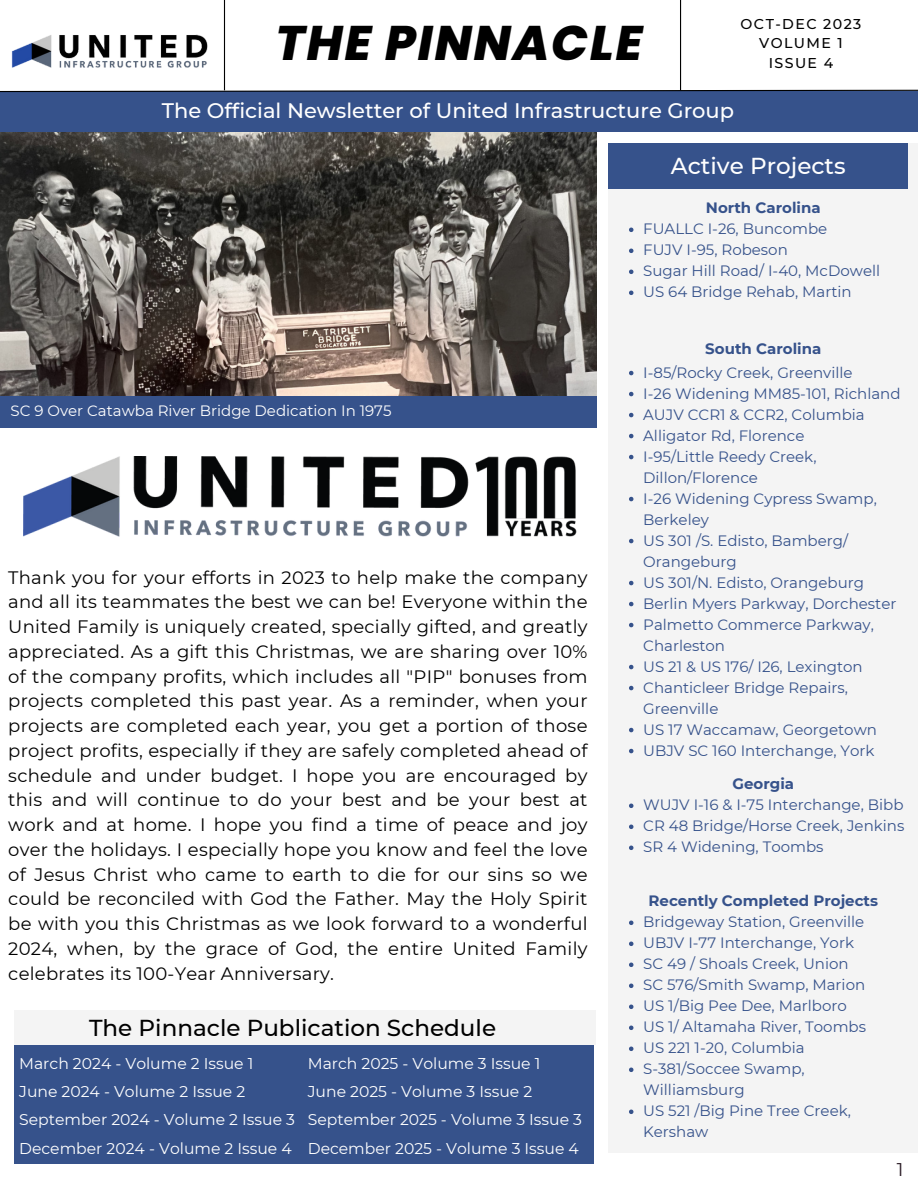
<style>
.page{position:relative;width:918px;height:1188px;background:#fff}
.page>*{position:absolute;margin:0;border:0;box-sizing:border-box;transform-origin:0 0}
.t1{font:italic 800 48.45px "Poppins";letter-spacing:.04em;color:#000}
.t2{font:500 23.1px "Montserrat";color:#000}
.t3{font:500 23.1px "Montserrat";color:#fff}
.t4{font:500 21px "Montserrat";color:#fff}
.t5{font:18.45px "Montserrat";color:#291b25}
.t6{font:18px/24.8px "Montserrat";letter-spacing:.015em;color:#000;text-align:justify}
.t7{font:15.6px "Montserrat";color:#fff}
.t8{font:15px/21px "Montserrat";color:#36528b}
.t9{font:700 15px "Montserrat";color:#36528b}
.t10{font:15px "Montserrat";color:#fff}
.t11{font:500 14.25px/19.2px "Montserrat";letter-spacing:.1em;color:#000;text-align:center}
</style>
<div class="page">
<div style="left:0;top:92px;width:918px;height:40px;background:#36528b"></div>
<hr style="left:224px;top:0;width:1px;height:90px;background:#000">
<hr style="left:680px;top:0;width:1px;height:90px;background:#000">
<div style="left:609px;top:143px;width:309px;height:1010px;background:#f4f4f4"></div>
<div style="left:608px;top:143px;width:299px;height:46px;background:#36528b"></div>
<img style="left:11px;top:34px;width:197px;height:34px">
<svg style="left:0;top:89px;width:918px;height:4px"></svg>
<div style="left:15px;top:1033px;width:579px;height:131px;background:#36528b"></div>
<div style="left:15px;top:1010px;width:581px;height:35px;background:#f4f4f4"></div>
<div style="left:0;top:396px;width:596px;height:32px;background:#36528b"></div>
<img style="left:24px;top:456px;width:553px;height:81px">
<img style="left:0;top:133px;width:596px;height:263px">
<svg style="left:629px;top:228px;width:4px;height:4px"></svg>
<svg style="left:629px;top:249px;width:4px;height:4px"></svg>
<svg style="left:629px;top:270px;width:4px;height:4px"></svg>
<svg style="left:629px;top:291px;width:4px;height:4px"></svg>
<svg style="left:629px;top:371px;width:4px;height:4px"></svg>
<svg style="left:629px;top:392px;width:4px;height:4px"></svg>
<svg style="left:629px;top:413px;width:4px;height:4px"></svg>
<svg style="left:629px;top:434px;width:4px;height:4px"></svg>
<svg style="left:629px;top:455px;width:4px;height:4px"></svg>
<svg style="left:629px;top:497px;width:4px;height:4px"></svg>
<svg style="left:629px;top:539px;width:4px;height:4px"></svg>
<svg style="left:629px;top:581px;width:4px;height:4px"></svg>
<svg style="left:629px;top:602px;width:4px;height:4px"></svg>
<svg style="left:629px;top:623px;width:4px;height:4px"></svg>
<svg style="left:629px;top:665px;width:4px;height:4px"></svg>
<svg style="left:629px;top:686px;width:4px;height:4px"></svg>
<svg style="left:629px;top:728px;width:4px;height:4px"></svg>
<svg style="left:629px;top:749px;width:4px;height:4px"></svg>
<svg style="left:629px;top:804px;width:4px;height:4px"></svg>
<svg style="left:629px;top:825px;width:4px;height:4px"></svg>
<svg style="left:629px;top:846px;width:4px;height:4px"></svg>
<svg style="left:629px;top:921px;width:4px;height:4px"></svg>
<svg style="left:629px;top:942px;width:4px;height:4px"></svg>
<svg style="left:629px;top:963px;width:4px;height:4px"></svg>
<svg style="left:629px;top:984px;width:4px;height:4px"></svg>
<svg style="left:629px;top:1005px;width:4px;height:4px"></svg>
<svg style="left:629px;top:1026px;width:4px;height:4px"></svg>
<svg style="left:629px;top:1047px;width:4px;height:4px"></svg>
<svg style="left:629px;top:1068px;width:4px;height:4px"></svg>
<svg style="left:629px;top:1110px;width:4px;height:4px"></svg>
<p class="t1" style="left:276px;top:9px;width:368px">THE PINNACLE</p>
<p class="t11" style="left:741px;top:15px;width:122px">OCT-DEC 2023<br>VOLUME 1</p>
<p class="t11" style="left:769px;top:53px;width:66px">ISSUE 4</p>
<p class="t4" style="left:162px;top:98px;width:574px">The Official Newsletter of United Infrastructure Group</p>
<p class="t10" style="left:10px;top:402px;width:383px">SC 9 Over Catawba River Bridge Dedication In 1975</p>
<p class="t6" style="left:8px;top:565px;width:581px">Thank you for your efforts in 2023 to help make the company and all its teammates the best we can be! Everyone within the United Family is uniquely created, specially gifted, and greatly appreciated. As a gift this Christmas, we are sharing over 10% of the company profits, which includes all "PIP" bonuses from projects completed this past year. As a reminder, when your projects are completed each year, you get a portion of those project profits, especially if they are safely completed ahead of schedule and under budget. I hope you are encouraged by this and will continue to do your best and be your best at work and at home. I hope you find a time of peace and joy over the holidays. I especially hope you know and feel the love of Jesus Christ who came to earth to die for our sins so we could be reconciled with God the Father. May the Holy Spirit be with you this Christmas as we look forward to a wonderful 2024, when, by the grace of God, the entire United Family celebrates its 100-Year Anniversary.</p>
<p class="t2" style="left:89px;top:1013px;width:409px">The Pinnacle Publication Schedule</p>
<p class="t7" style="left:19px;top:1054px;width:236px">March 2024 - Volume 2 Issue 1</p>
<p class="t7" style="left:19px;top:1082px;width:227px">June 2024 - Volume 2 Issue 2</p>
<p class="t7" style="left:19px;top:1110px;width:277px">September 2024 - Volume 2 Issue 3</p>
<p class="t7" style="left:19px;top:1139px;width:274px">December 2024 - Volume 2 Issue 4</p>
<p class="t7" style="left:308px;top:1054px;width:234px">March 2025 - Volume 3 Issue 1</p>
<p class="t7" style="left:308px;top:1082px;width:226px">June 2025 - Volume 3 Issue 2</p>
<p class="t7" style="left:308px;top:1110px;width:276px">September 2025 - Volume 3 Issue 3</p>
<p class="t7" style="left:308px;top:1139px;width:273px">December 2025 - Volume 3 Issue 4</p>
<p class="t3" style="left:671px;top:152px;width:176px">Active Projects</p>
<p class="t9" style="left:706px;top:199px;width:116px">North Carolina</p>
<p class="t8" style="left:643px;top:218px;width:186px">FUALLC I-26, Buncombe</p>
<p class="t8" style="left:643px;top:239px;width:146px">FUJV I-95, Robeson</p>
<p class="t8" style="left:643px;top:260px;width:238px">Sugar Hill Road/ I-40, McDowell</p>
<p class="t8" style="left:643px;top:281px;width:210px">US 64 Bridge Rehab, Martin</p>
<p class="t9" style="left:705px;top:339px;width:118px">South Carolina</p>
<p class="t8" style="left:643px;top:362px;width:211px">I-85/Rocky Creek, Greenville</p>
<p class="t8" style="left:643px;top:383px;width:259px">I-26 Widening MM85-101, Richland</p>
<p class="t8" style="left:643px;top:404px;width:223px">AUJV CCR1 &amp; CCR2, Columbia</p>
<p class="t8" style="left:643px;top:425px;width:163px">Alligator Rd, Florence</p>
<p class="t8" style="left:643px;top:446px;width:175px">I-95/Little Reedy Creek,<br>Dillon/Florence</p>
<p class="t8" style="left:643px;top:488px;width:235px">I-26 Widening Cypress Swamp,<br>Berkeley</p>
<p class="t8" style="left:643px;top:530px;width:206px">US 301 /S. Edisto, Bamberg/<br>Orangeburg</p>
<p class="t8" style="left:643px;top:572px;width:222px">US 301/N. Edisto, Orangeburg</p>
<p class="t8" style="left:643px;top:593px;width:255px">Berlin Myers Parkway, Dorchester</p>
<p class="t8" style="left:643px;top:614px;width:232px">Palmetto Commerce Parkway,<br>Charleston</p>
<p class="t8" style="left:643px;top:656px;width:221px">US 21 &amp; US 176/ I26, Lexington</p>
<p class="t8" style="left:643px;top:677px;width:206px">Chanticleer Bridge Repairs,<br>Greenville</p>
<p class="t8" style="left:643px;top:719px;width:235px">US 17 Waccamaw, Georgetown</p>
<p class="t8" style="left:643px;top:740px;width:233px">UBJV SC 160 Interchange, York</p>
<p class="t9" style="left:733px;top:775px;width:63px">Georgia</p>
<p class="t8" style="left:643px;top:794px;width:262px">WUJV I-16 &amp; I-75 Interchange, Bibb</p>
<p class="t8" style="left:643px;top:815px;width:263px">CR 48 Bridge/Horse Creek, Jenkins</p>
<p class="t8" style="left:643px;top:836px;width:182px">SR 4 Widening, Toombs</p>
<p class="t9" style="left:649px;top:892px;width:231px">Recently Completed Projects</p>
<p class="t8" style="left:643px;top:911px;width:223px">Bridgeway Station, Greenville</p>
<p class="t8" style="left:643px;top:932px;width:212px">UBJV I-77 Interchange, York</p>
<p class="t8" style="left:643px;top:953px;width:207px">SC 49 / Shoals Creek, Union</p>
<p class="t8" style="left:643px;top:974px;width:224px">SC 576/Smith Swamp, Marion</p>
<p class="t8" style="left:643px;top:995px;width:205px">US 1/Big Pee Dee, Marlboro</p>
<p class="t8" style="left:643px;top:1016px;width:224px">US 1/ Altamaha River, Toombs</p>
<p class="t8" style="left:643px;top:1037px;width:163px">US 221 1-20, Columbia</p>
<p class="t8" style="left:643px;top:1058px;width:163px">S-381/Soccee Swamp,<br>Williamsburg</p>
<p class="t8" style="left:643px;top:1100px;width:209px">US 521 /Big Pine Tree Creek,<br>Kershaw</p>
<p class="t5" style="left:897px;top:1158px;width:8px">1</p>
</div>
